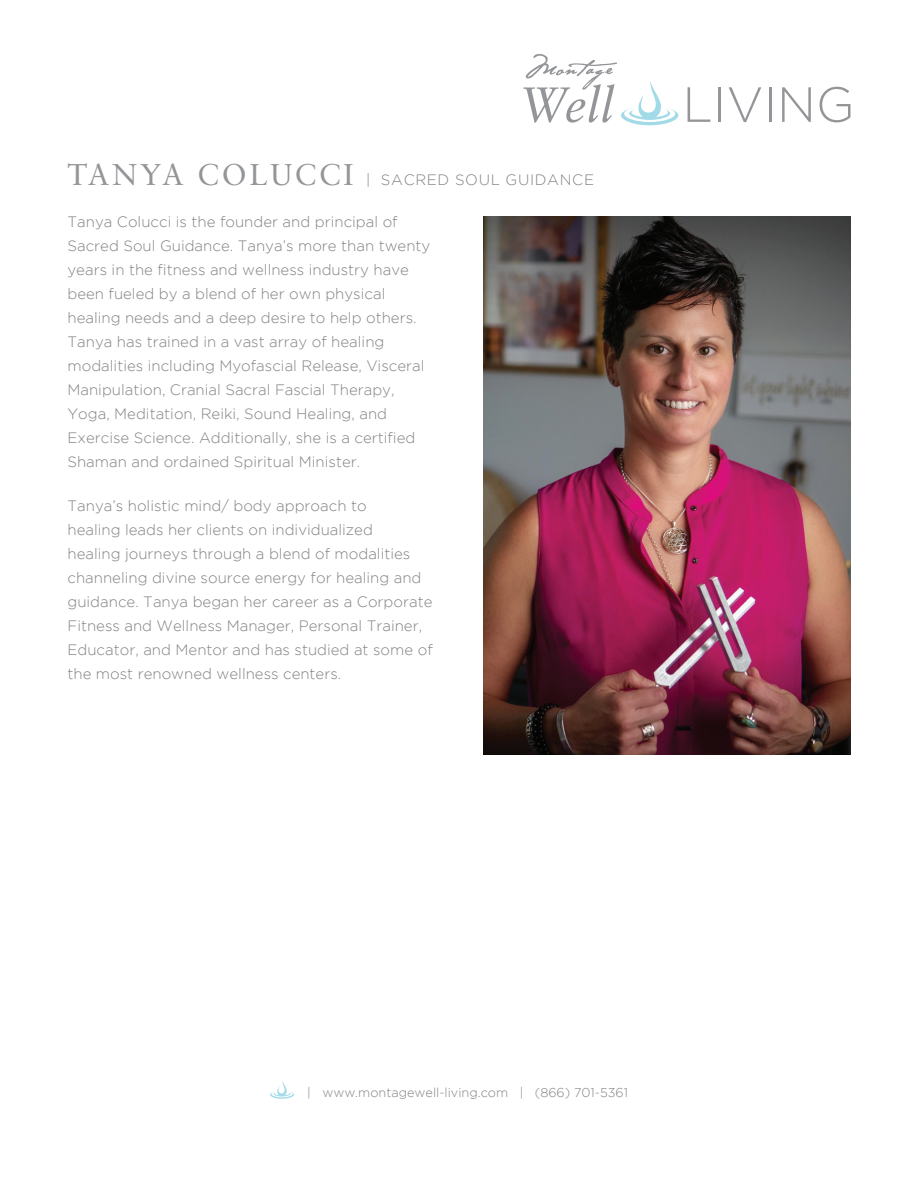
<style>
.page{position:relative;width:918px;height:1188px;background:#fff}
.page>*{position:absolute;margin:0;border:0;box-sizing:border-box;transform-origin:0 0}
.t1{font:300 15px/24px "Gotham";color:#808285}
.t2{font:300 15px "Gotham";letter-spacing:.045em;color:#808285}
.t3{font:300 12.75px "Gotham";color:#808285}
.s1{font-family:"Sabon LT Pro";font-weight:400;font-size:30px;color:#939598}
</style>
<div class="page">
<svg style="left:688px;top:87px;width:22px;height:35px"></svg>
<hr style="left:718px;top:87px;width:3px;height:35px;background:#939598">
<svg style="left:729px;top:87px;width:32px;height:35px"></svg>
<hr style="left:769px;top:87px;width:3px;height:35px;background:#939598">
<svg style="left:782px;top:87px;width:29px;height:35px"></svg>
<svg style="left:820px;top:87px;width:30px;height:35px"></svg>
<svg style="left:523px;top:54px;width:155px;height:71px"></svg>
<img style="left:483px;top:216px;width:367px;height:538px">
<svg style="left:270px;top:1081px;width:24px;height:18px"></svg>
<p class="t2" style="left:68px;top:171px;width:528px"><span class="s1">TANYA COLUCCI</span> | SACRED SOUL GUIDANCE</p>
<p class="t1" style="left:67px;top:210px;width:364px">Tanya Colucci is the founder and principal of Sacred Soul Guidance. Tanya’s more than twenty years in the fitness and wellness industry have been fueled by a blend of her own physical healing needs and a deep desire to help others.<br>Tanya has trained in a vast array of healing modalities including Myofascial Release, Visceral Manipulation, Cranial Sacral Fascial Therapy, Yoga, Meditation, Reiki, Sound Healing, and Exercise Science. Additionally, she is a certified Shaman and ordained Spiritual Minister.</p>
<p class="t1" style="left:67px;top:494px;width:367px">Tanya’s holistic mind/ body approach to<br>healing leads her clients on individualized<br>healing journeys through a blend of modalities channeling divine source energy for healing and guidance. Tanya began her career as a Corporate Fitness and Wellness Manager, Personal Trainer, Educator, and Mentor and has studied at some of the most renowned wellness centers.</p>
<p class="t3" style="left:307px;top:1085px;width:322px">| www.montagewell-living.com | (866) 701-5361</p>
</div>
